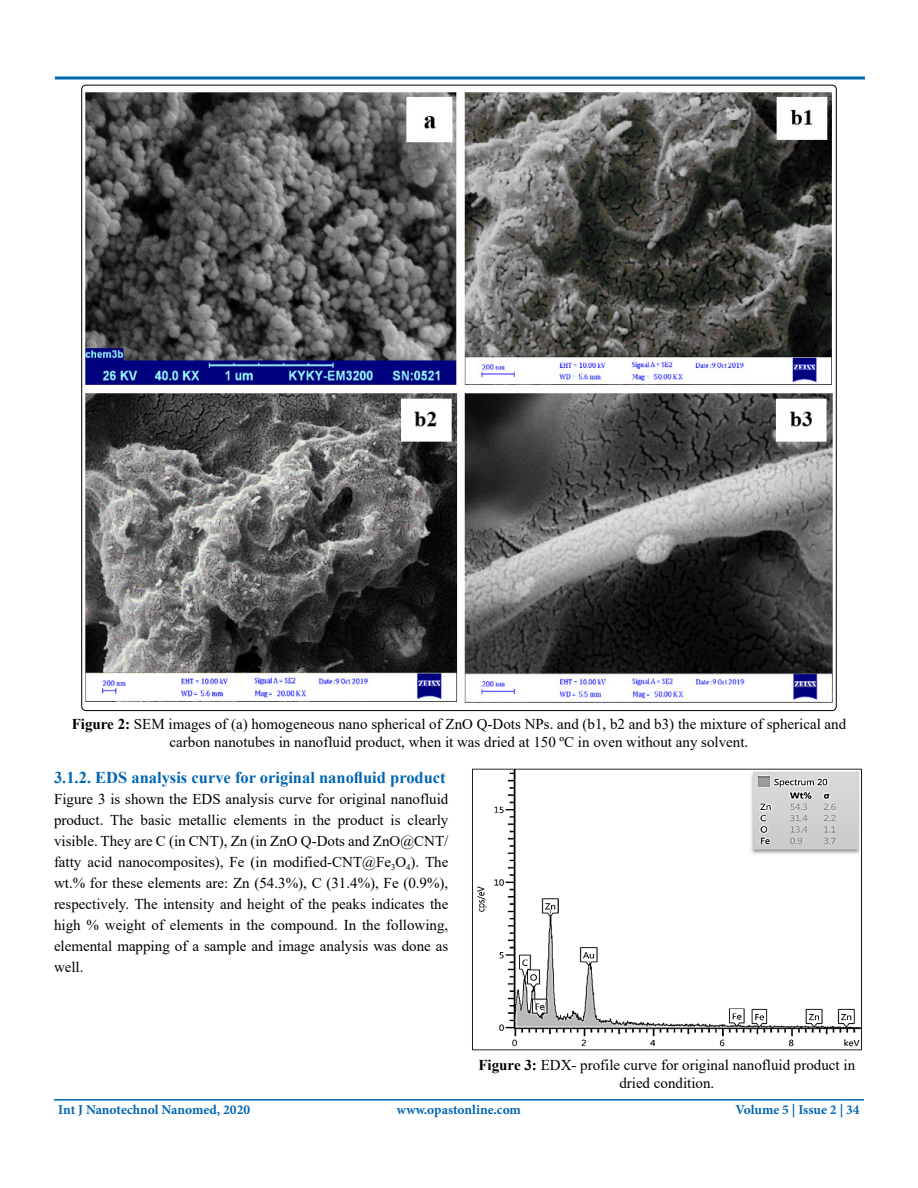
<style>
.page{position:relative;width:918px;height:1188px;background:#fff}
.page>*{position:absolute;margin:0;border:0;box-sizing:border-box;transform-origin:0 0}
.t1{font:700 16.5px "Times New Roman";color:#0066b3}
.t2{font:15px/21px "Times New Roman";color:#000;text-align:center}
.t3{font:700 13.5px "Minion Pro";color:#0066b3}
.s1{font-weight:700}
</style>
<div class="page">
<hr style="left:54px;top:1099px;width:810px;height:2px;background:#0066b3">
<svg style="left:54px;top:76px;width:811px;height:4px;background:#3f8cc5"></svg>
<img style="left:85px;top:92px;width:748px;height:611px">
<img style="left:472px;top:768px;width:391px;height:283px">
<p class="t2" style="left:72px;top:714px;width:776px;line-height:18px"><span class="s1">Figure 2:</span> SEM images of (a) homogeneous nano spherical of ZnO Q-Dots NPs. and (b1, b2 and b3) the mixture of spherical and carbon nanotubes in nanofluid product, when it was dried at 150 ºC in oven without any solvent.</p>
<p class="t1" style="left:54px;top:766px;width:393px">3.1.2. EDS analysis curve for original nanofluid product</p>
<p class="t2" style="left:54px;top:788px;width:396px;text-align:justify">Figure 3 is shown the EDS analysis curve for original nanofluid product. The basic metallic elements in the product is clearly visible. They are C (in CNT), Zn (in ZnO Q-Dots and ZnO@CNT/ fatty acid nanocomposites), Fe (in modified-CNT@Fe<sub>3</sub>O<sub>4</sub>). The wt.% for these elements are: Zn (54.3%), C (31.4%), Fe (0.9%), respectively. The intensity and height of the peaks indicates the high % weight of elements in the compound. In the following, elemental mapping of a sample and image analysis was done as well.</p>
<p class="t2" style="left:478px;top:1056px;width:378px;line-height:18px"><span class="s1">Figure 3:</span> EDX- profile curve for original nanofluid product in dried condition.</p>
<p class="t3" style="left:735px;top:1100px;width:126px">Volume 5 | Issue 2 | 34</p>
<p class="t3" style="left:58px;top:1100px;width:193px">Int J Nanotechnol Nanomed, 2020</p>
<p class="t3" style="left:397px;top:1100px;width:126px">www.opastonline.com</p>
</div>
